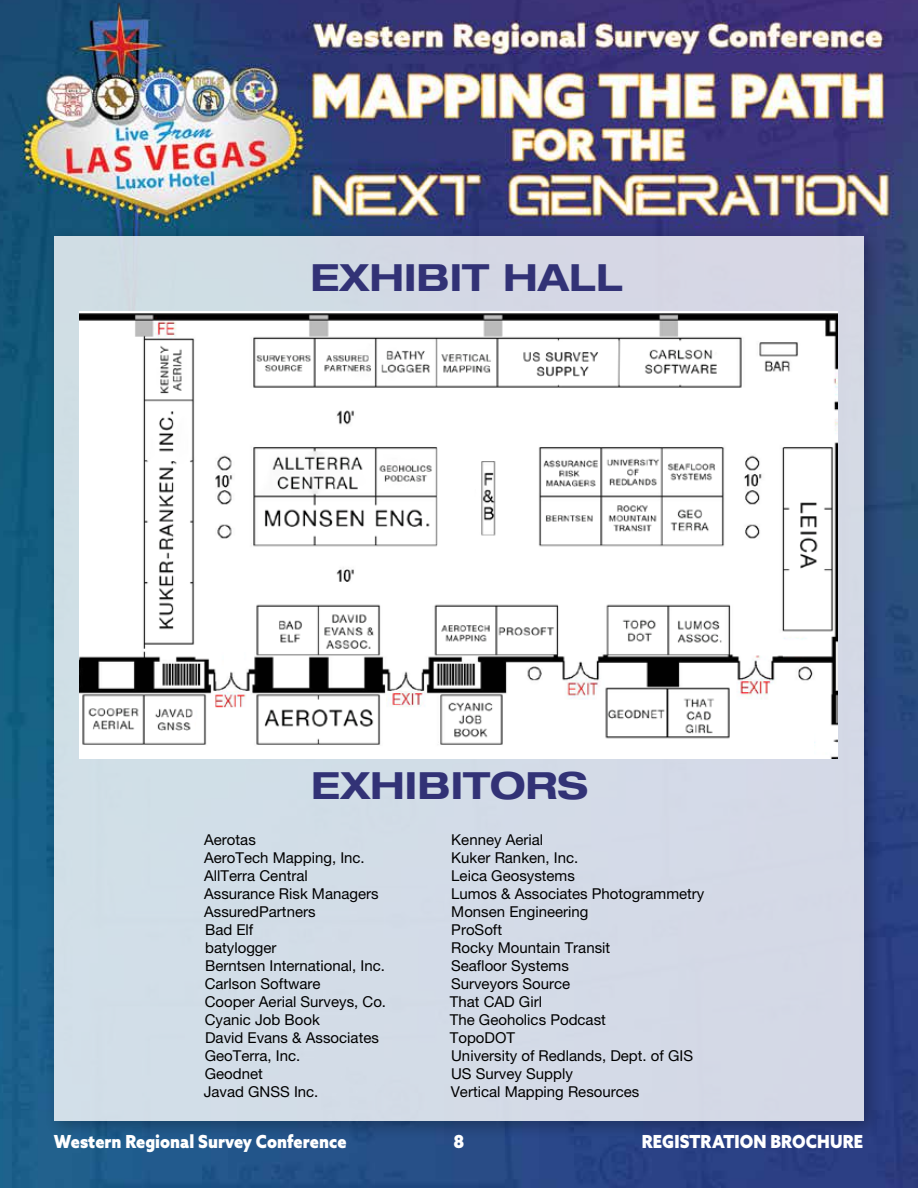
<style>
.page{position:relative;width:918px;height:1188px;background:#fff}
.page>*{position:absolute;margin:0;border:0;box-sizing:border-box;transform-origin:0 0}
.t1{font:700 expanded 37.5px "Helvetica Neue LT Pro";color:#323276}
.t2{font:900 18px "Azo Sans";letter-spacing:.005em;color:#fff;scale:.9 1}
.t3{font:15px/18px "Helvetica Neue LT Pro";color:#000}
</style>
<div class="page">
<img style="left:0;top:0;width:918px;height:1188px">
<div style="left:44px;top:225px;width:840px;height:916px;background:#000;opacity:.35"></div>
<div style="left:54px;top:236px;width:810px;height:884px;background:#d3dbe7"></div>
<img style="left:80px;top:311px;width:757px;height:447px">
<h1 class="t1" style="left:310px;top:254px;width:314px">EXHIBIT HALL</h1>
<h1 class="t1" style="left:311px;top:762px;width:278px">EXHIBITORS</h1>
<p class="t3" style="left:204px;top:831px;width:184px">Aerotas<br>AeroTech Mapping, Inc.<br>AllTerra Central<br>Assurance Risk Managers<br>AssuredPartners<br>Bad Elf<br>batylogger<br>Berntsen International, Inc.<br>Carlson Software<br>Cooper Aerial Surveys, Co.<br>Cyanic Job Book<br>David Evans &amp; Associates<br>GeoTerra, Inc.<br>Geodnet<br>Javad GNSS Inc.</p>
<p class="t3" style="left:450px;top:831px;width:256px">Kenney Aerial<br>Kuker Ranken, Inc.<br>Leica Geosystems<br>Lumos &amp; Associates Photogrammetry<br>Monsen Engineering<br>ProSoft<br>Rocky Mountain Transit<br>Seafloor Systems<br>Surveyors Source<br>That CAD Girl<br>The Geoholics Podcast<br>TopoDOT<br>University of Redlands, Dept. of GIS<br>US Survey Supply<br>Vertical Mapping Resources</p>
<p class="t2" style="left:54px;top:1130px;width:327px">Western Regional Survey Conference</p>
<p class="t2" style="left:454px;top:1130px;width:14px">8</p>
<p class="t2" style="left:642px;top:1130px;width:247px">REGISTRATION BROCHURE</p>
</div>
